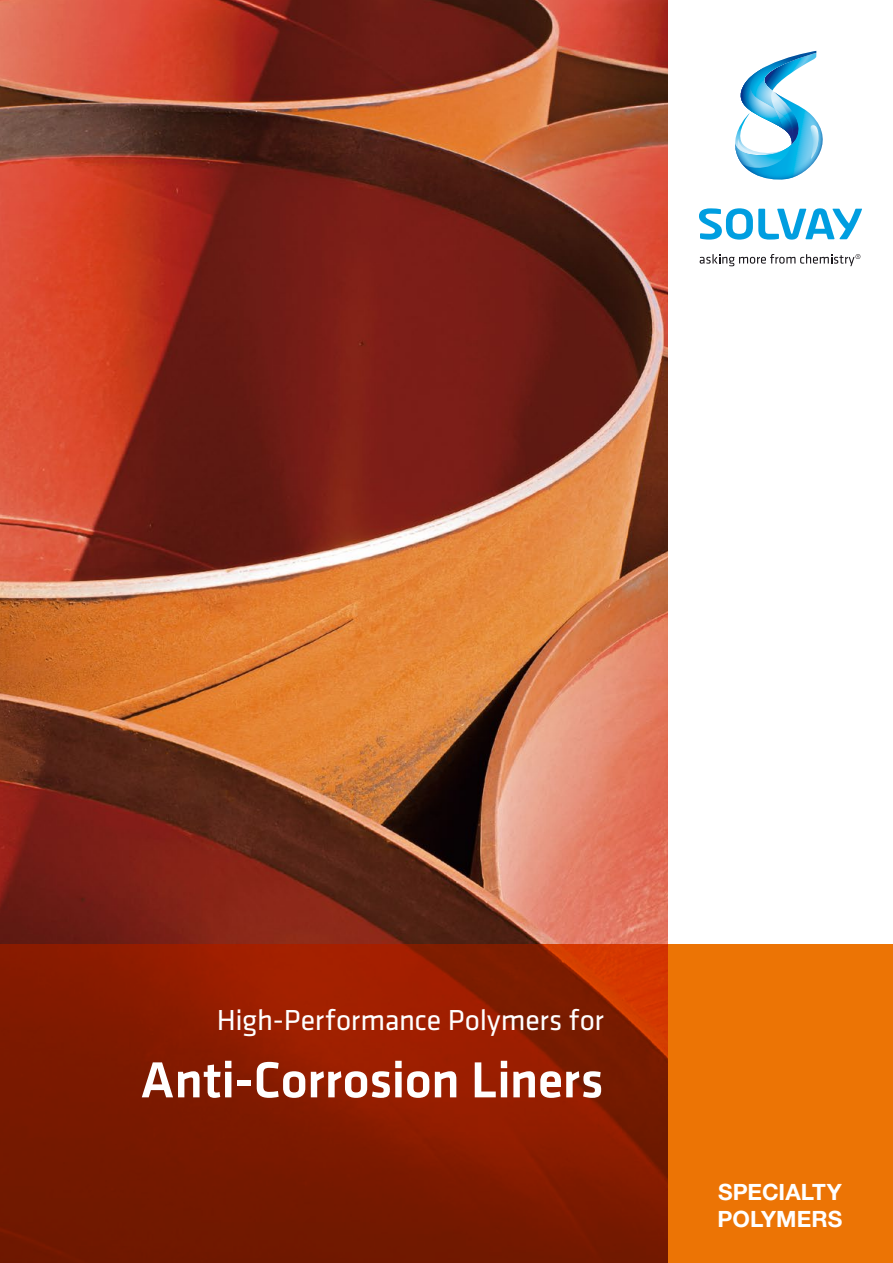
<style>
.page{position:relative;width:893px;height:1263px;background:#fff}
.page>*{position:absolute;margin:0;border:0;box-sizing:border-box;transform-origin:0 0}
.t1{font:500 52.5px "Klavika";letter-spacing:-.01em;color:#fff}
.t2{font:30px "Klavika";letter-spacing:-.005em;color:#fff}
.t3{font:700 22.5px/27px "Helvetica Neue LT Std";color:#fff}
</style>
<div class="page">
<img style="left:0;top:0;width:668px;height:944px">
<svg style="left:0;top:944px;width:893px;height:319px;background:#9f3201"></svg>
<svg style="left:699px;top:208px;width:163px;height:32px"></svg>
<svg style="left:735px;top:51px;width:88px;height:129px"></svg>
<svg style="left:700px;top:254px;width:160px;height:12px"></svg>
<p class="t2" style="left:217px;top:1001px;width:388px">High-Performance Polymers for</p>
<h1 class="t1" style="left:140px;top:1044px;width:465px">Anti-Corrosion Liners</h1>
<p class="t3" style="left:717px;top:1178px;width:126px">SPECIALTY<br>POLYMERS</p>
</div>
